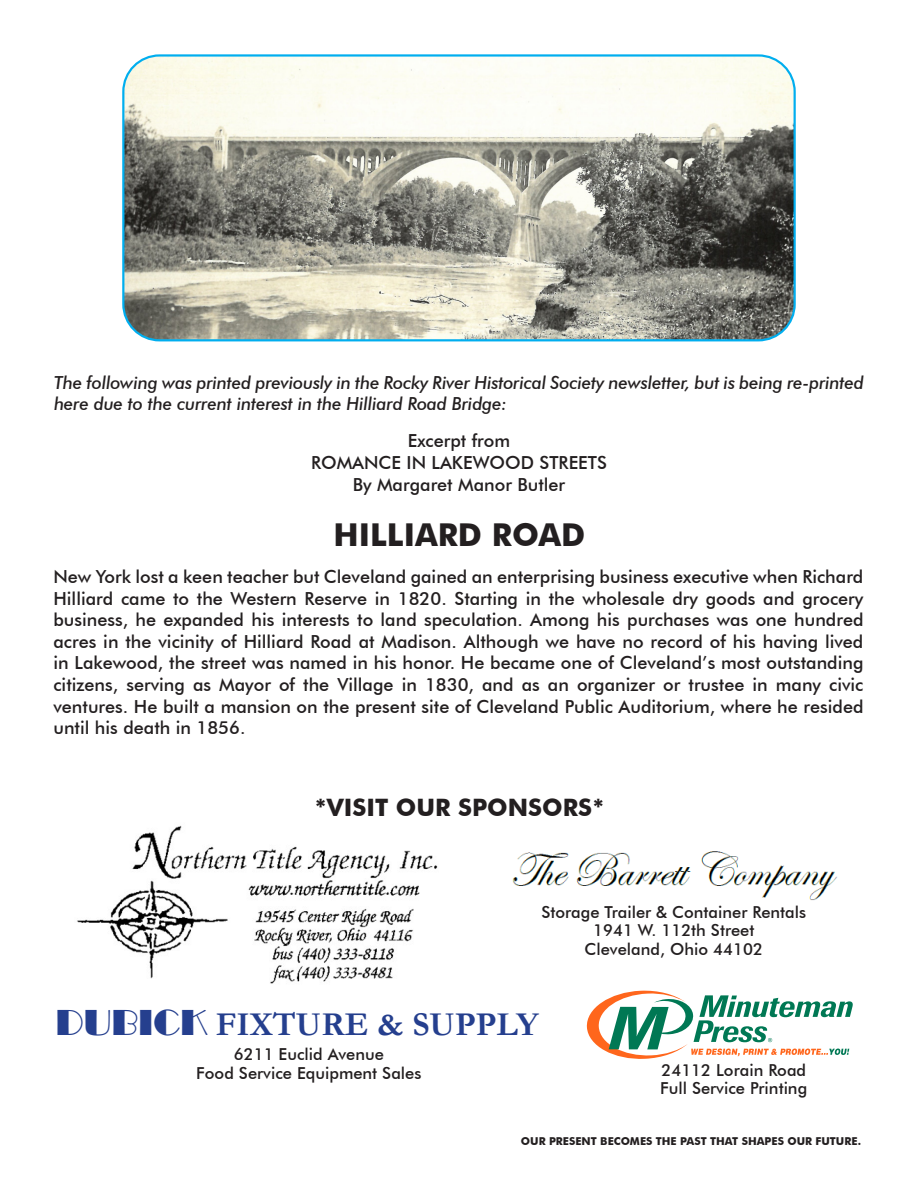
<style>
.page{position:relative;width:918px;height:1188px;background:#fff}
.page>*{position:absolute;margin:0;border:0;box-sizing:border-box;transform-origin:0 0}
.t1{font:700 33.6px "Garamond";color:#253f8e}
.t2{font:700 31.5px "Futura BT";color:#231f20}
.t3{font:700 24px "Futura BT";color:#231f20}
.t4{font:500 18px/21.6px "Futura BT";color:#231f20;text-align:justify}
.t5{font:italic 500 18px/21.6px "Futura BT";letter-spacing:-.01em;color:#231f20}
.t6{font:500 16.5px/17.9px "Futura BT";color:#231f20}
.t7{font:700 10.8px "Futura BT";color:#231f20}
.s1{font-family:"Broadway";font-weight:400;font-size:37.35px}
</style>
<div class="page">
<img style="left:123px;top:57px;width:672px;height:283px">
<div style="left:122px;top:54px;width:674px;height:287px;border:2px solid #00aeef;border-radius:36px"></div>
<img style="left:77px;top:825px;width:361px;height:159px">
<svg style="left:586px;top:990px;width:267px;height:69px"></svg>
<img style="left:512px;top:851px;width:326px;height:49px">
<p class="t5" style="left:54px;top:372px;width:812px">The following was printed previously in the Rocky River Historical Society newsletter, but is being re-printed here due to the current interest in the Hilliard Road Bridge:</p>
<p class="t4" style="left:408px;top:430px;width:104px">Excerpt from</p>
<p class="t4" style="left:311px;top:452px;width:297px">ROMANCE IN LAKEWOOD STREETS</p>
<p class="t4" style="left:353px;top:473px;width:214px">By Margaret Manor Butler</p>
<p class="t2" style="left:334px;top:515px;width:253px">HILLIARD ROAD</p>
<p class="t4" style="left:53px;top:566px;width:812px">New York lost a keen teacher but Cleveland gained an enterprising business executive when Richard Hilliard came to the Western Reserve in 1820. Starting in the wholesale dry goods and grocery business, he expanded his interests to land speculation. Among his purchases was one hundred acres in the vicinity of Hilliard Road at Madison. Although we have no record of his having lived in Lakewood, the street was named in his honor. He became one of Cleveland’s most outstanding citizens, serving as Mayor of the Village in 1830, and as an organizer or trustee in many civic ventures. He built a mansion on the present site of Cleveland Public Auditorium, where he resided until his death in 1856.</p>
<p class="t3" style="left:314px;top:793px;width:292px">*VISIT OUR SPONSORS*</p>
<p class="t6" style="left:541px;top:903px;width:266px">Storage Trailer &amp; Container Rentals</p>
<p class="t6" style="left:593px;top:921px;width:163px">1941 W. 112th Street</p>
<p class="t6" style="left:585px;top:940px;width:180px">Cleveland, Ohio 44102</p>
<p class="t1" style="left:55px;top:1002px;width:484px"><span class="s1">DUBICK</span> FIXTURE &amp; SUPPLY</p>
<p class="t6" style="left:196px;top:1044px;width:227px;line-height:18.9px;text-align:center">6211 Euclid Avenue<br>Food Service Equipment Sales</p>
<p class="t6" style="left:660px;top:1061px;width:148px">24112 Lorain Road<br>Full Service Printing</p>
<p class="t7" style="left:521px;top:1135px;width:342px">OUR PRESENT BECOMES THE PAST THAT SHAPES OUR FUTURE.</p>
</div>
